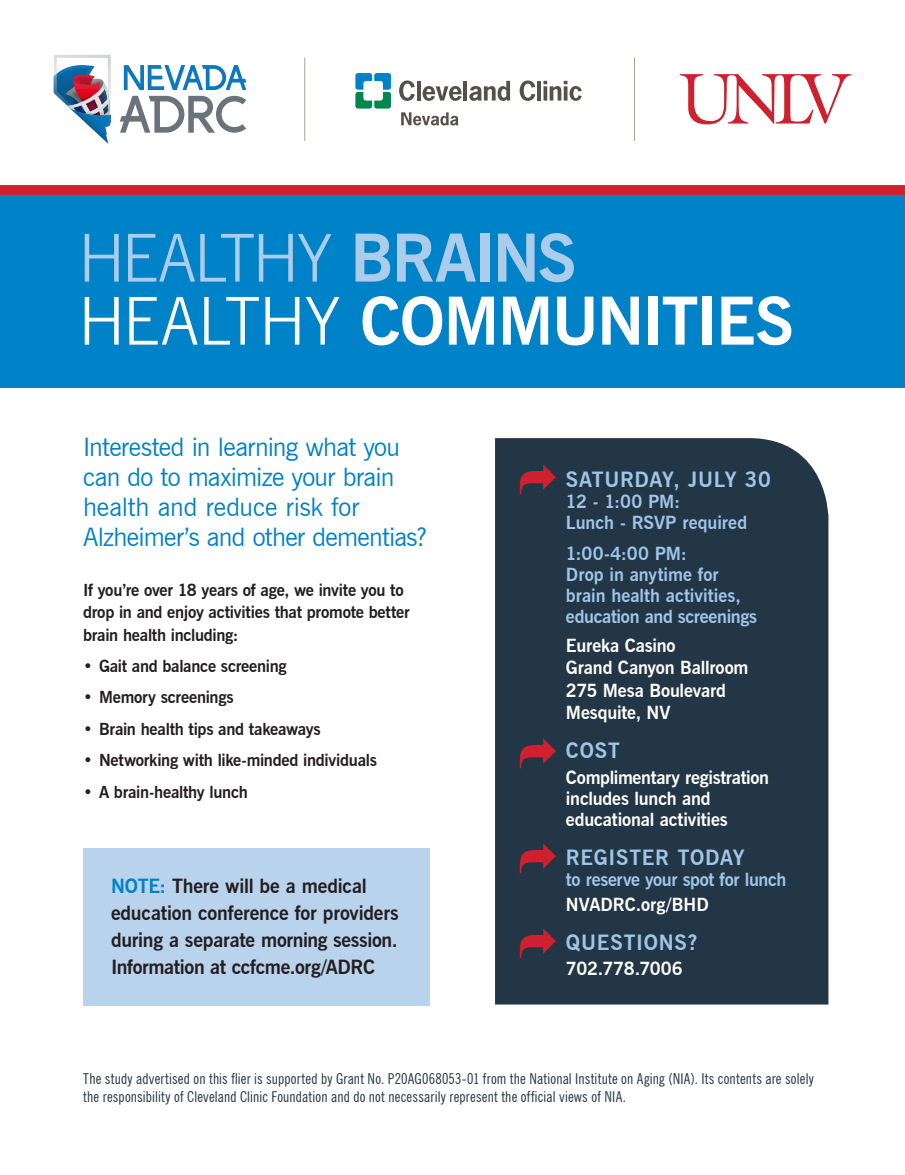
<style>
.page{position:relative;width:905px;height:1175px;background:#fff}
.page>*{position:absolute;margin:0;border:0;box-sizing:border-box;transform-origin:0 0}
.t1{font:700 66px/63px "News Gothic BT";letter-spacing:-.025em;color:#fff}
.t2{font:25.5px/30px "News Gothic BT";letter-spacing:-.025em;color:#0082c8}
.t3{font:700 21px "News Gothic BT";letter-spacing:.035em;color:#9fc5e7}
.t4{font:700 19.5px/27px "News Gothic BT";letter-spacing:-.01em;color:#231f20}
.t5{font:700 18px/22.5px "News Gothic BT";letter-spacing:-.01em;color:#fff}
.t6{font:700 18px/21px "News Gothic BT";letter-spacing:-.005em;color:#9fc5e7}
.t7{font:700 16.5px/22.5px "News Gothic BT";letter-spacing:-.015em;color:#231f20}
.t8{font:condensed 15px/18px "News Gothic BT";letter-spacing:.01em;color:#233645}
.s1{font-weight:300;color:#abccea}
.s2{color:#abccea}
.s3{font-weight:300}
.s4{color:#0082c8}
</style>
<div class="page">
<div style="left:495px;top:438px;width:333px;height:566px;background:#233645"></div>
<div style="left:0;top:185px;width:904px;height:202px;background:#0082c8"></div>
<div style="left:83px;top:848px;width:346px;height:158px;background:#b9d3ed"></div>
<hr style="left:304px;top:57px;width:1px;height:84px;background:#a6a69f">
<hr style="left:634px;top:57px;width:1px;height:84px;background:#a6a69f">
<svg style="left:54px;top:55px;width:57px;height:89px"></svg>
<svg style="left:124px;top:65px;width:122px;height:25px"></svg>
<svg style="left:120px;top:96px;width:126px;height:37px"></svg>
<svg style="left:399px;top:80px;width:15px;height:21px"></svg>
<hr style="left:417px;top:81px;width:3px;height:20px;background:#535249">
<svg style="left:422px;top:86px;width:39px;height:15px"></svg>
<hr style="left:463px;top:81px;width:4px;height:20px;background:#535249">
<svg style="left:469px;top:81px;width:41px;height:20px"></svg>
<svg style="left:519px;top:80px;width:16px;height:21px"></svg>
<hr style="left:537px;top:81px;width:4px;height:20px;background:#535249">
<svg style="left:543px;top:81px;width:38px;height:20px"></svg>
<svg style="left:355px;top:73px;width:36px;height:36px"></svg>
<svg style="left:401px;top:112px;width:57px;height:13px"></svg>
<svg style="left:679px;top:74px;width:172px;height:50px"></svg>
<svg style="left:520px;top:738px;width:36px;height:30px"></svg>
<svg style="left:520px;top:464px;width:36px;height:30px"></svg>
<svg style="left:520px;top:843px;width:36px;height:30px"></svg>
<svg style="left:520px;top:928px;width:36px;height:30px"></svg>
<div style="left:0;top:186px;width:904px;height:9px;background:#cf202f"></div>
<h1 class="t1" style="left:78px;top:226px;width:717px"><span class="s1">HEALTHY</span> <span class="s2">BRAINS<br></span><span class="s3">HEALTHY</span> COMMUNITIES</h1>
<h2 class="t2" style="left:83px;top:432px;width:346px">Interested in learning what you can do to maximize your brain health and reduce risk for<br>Alzheimer’s and other dementias?</h2>
<p class="t7" style="left:83px;top:578px;width:328px">If you’re over 18 years of age, we invite you to drop in and enjoy activities that promote better brain health including:</p>
<p class="t7" style="left:83px;top:655px;width:205px">• Gait and balance screening</p>
<p class="t7" style="left:83px;top:686px;width:152px">• Memory screenings</p>
<p class="t7" style="left:83px;top:717px;width:239px">• Brain health tips and takeaways</p>
<p class="t7" style="left:83px;top:749px;width:295px">• Networking with like-minded individuals</p>
<p class="t7" style="left:83px;top:780px;width:166px">• A brain-healthy lunch</p>
<p class="t4" style="left:111px;top:872px;width:289px"><span class="s4">NOTE:</span> There will be a medical education conference for providers during a separate morning session.<br>Information at ccfcme.org/ADRC</p>
<p class="t3" style="left:566px;top:466px;width:206px">SATURDAY, JULY 30</p>
<p class="t6" style="left:566px;top:490px;width:183px">12 - 1:00 PM:<br>Lunch - RSVP required</p>
<p class="t6" style="left:566px;top:543px;width:192px">1:00-4:00 PM:<br>Drop in anytime for brain health activities, education and screenings</p>
<p class="t5" style="left:566px;top:634px;width:184px">Eureka Casino<br>Grand Canyon Ballroom<br>275 Mesa Boulevard<br>Mesquite, NV</p>
<p class="t3" style="left:566px;top:738px;width:56px">COST</p>
<p class="t5" style="left:566px;top:767px;width:205px;line-height:21px">Complimentary registration includes lunch and educational activities</p>
<p class="t3" style="left:566px;top:844px;width:180px">REGISTER TODAY</p>
<p class="t6" style="left:566px;top:868px;width:222px">to reserve your spot for lunch</p>
<p class="t5" style="left:566px;top:893px;width:144px">NVADRC.org/BHD</p>
<p class="t3" style="left:566px;top:929px;width:133px">QUESTIONS?</p>
<p class="t5" style="left:566px;top:957px;width:118px">702.778.7006</p>
<p class="t8" style="left:83px;top:1069px;width:732px">The study advertised on this flier is supported by Grant No. P20AG068053-01 from the National Institute on Aging (NIA). Its contents are solely the responsibility of Cleveland Clinic Foundation and do not necessarily represent the official views of NIA.</p>
</div>
